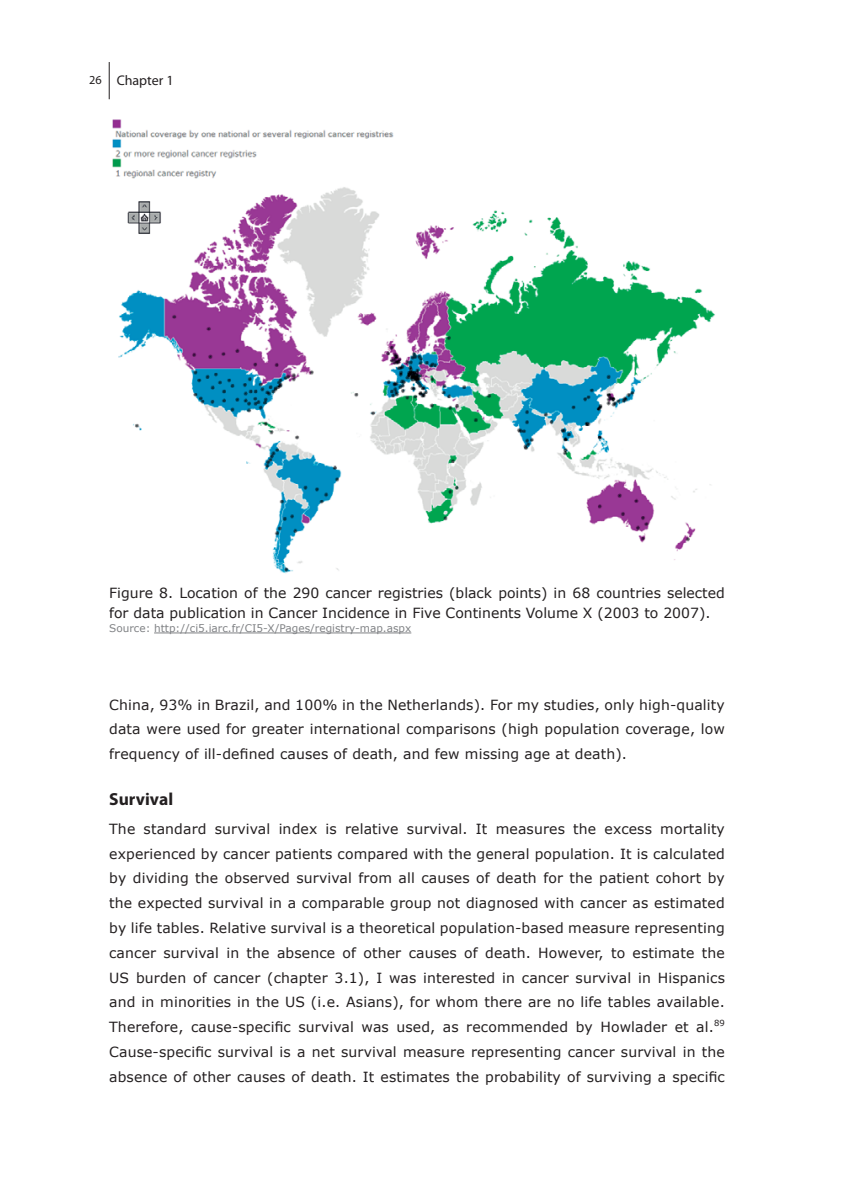
<style>
.page{position:relative;width:844px;height:1191px;background:#fff}
.page>*{position:absolute;margin:0;border:0;box-sizing:border-box;transform-origin:0 0}
.t1{font:700 17.5px "Myriad Pro";color:#231f20}
.t2{font:14px/24.8px "Verdana";color:#231f20;text-align:justify}
.t3{font:14px "Myriad Pro";color:#231f20}
.t4{font:10.5px "Verdana";color:#808285}
.s1{font-size:12.25px}
</style>
<div class="page">
<hr style="left:109px;top:62px;width:1px;height:37px;background:#231f20">
<hr style="left:154px;top:632px;width:257px;height:1px;background:#808285">
<img style="left:112px;top:119px;width:603px;height:455px">
<p class="t3" style="left:89px;top:72px;width:86px"><span class="s1">26</span> Chapter 1</p>
<p class="t2" style="left:109px;top:583px;width:617px;line-height:19.2px">Figure 8. Location of the 290 cancer registries (black points) in 68 countries selected for data publication in Cancer Incidence in Five Continents Volume X (2003 to 2007).</p>
<p class="t4" style="left:109px;top:621px;width:303px">Source: http://ci5.iarc.fr/CI5-X/Pages/registry-map.aspx</p>
<p class="t2" style="left:109px;top:692px;width:617px">China, 93% in Brazil, and 100% in the Netherlands). For my studies, only high-quality data were used for greater international comparisons (high population coverage, low frequency of ill-defined causes of death, and few missing age at death).</p>
<p class="t1" style="left:109px;top:788px;width:65px">Survival</p>
<p class="t2" style="left:109px;top:816px;width:617px">The standard survival index is relative survival. It measures the excess mortality experienced by cancer patients compared with the general population. It is calculated by dividing the observed survival from all causes of death for the patient cohort by the expected survival in a comparable group not diagnosed with cancer as estimated by life tables. Relative survival is a theoretical population-based measure representing cancer survival in the absence of other causes of death. However, to estimate the US burden of cancer (chapter 3.1), I was interested in cancer survival in Hispanics and in minorities in the US (i.e. Asians), for whom there are no life tables available.<br>Therefore, cause-specific survival was used, as recommended by Howlader et al.<sup>89<br></sup>Cause-specific survival is a net survival measure representing cancer survival in the absence of other causes of death. It estimates the probability of surviving a specific</p>
</div>
